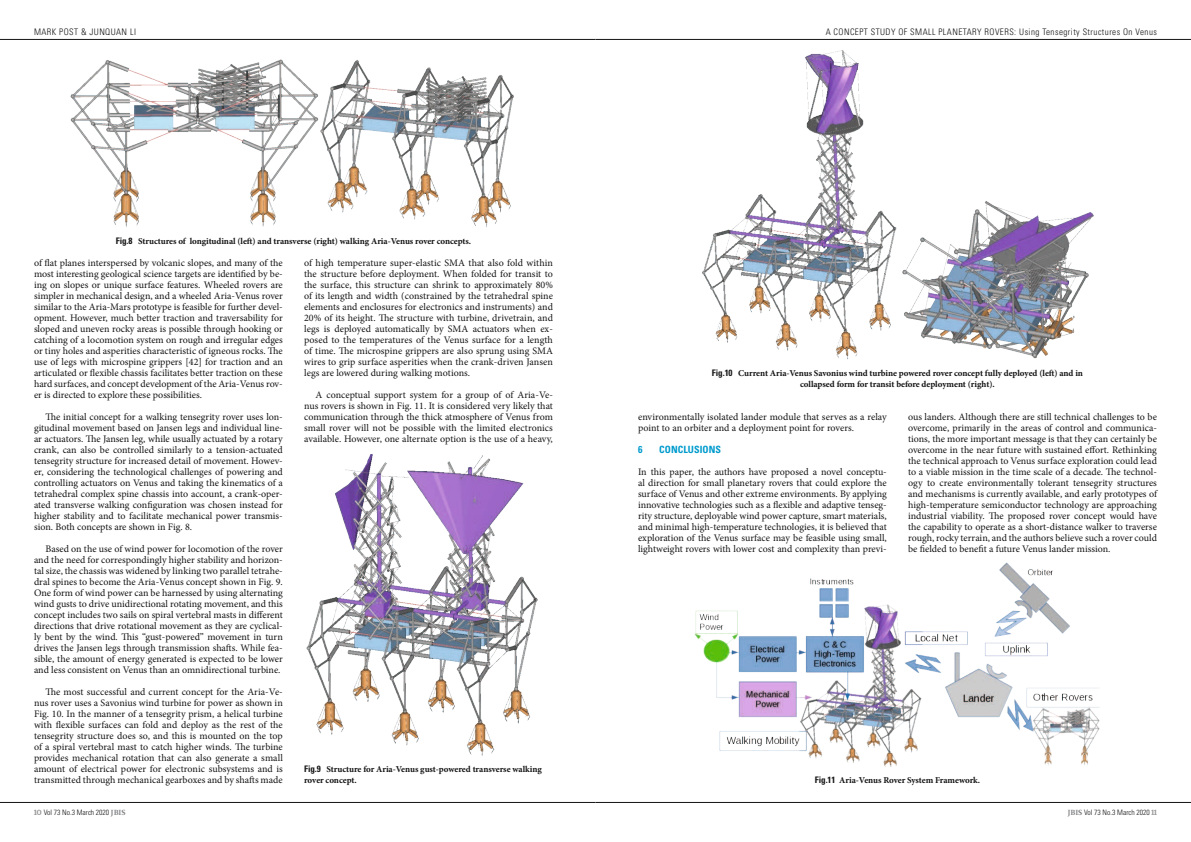
<style>
.page{position:relative;width:1191px;height:842px;background:#fff}
.page>*{position:absolute;margin:0;border:0;box-sizing:border-box;transform-origin:0 0}
.t1{font:10px/11px "Minion Pro";color:#131413;text-align:justify}
.t2{font:700 condensed 10px "Univers LT Std";letter-spacing:.005em;color:#009bcd}
.t3{font:700 9px/11px "Minion Pro";letter-spacing:-.01em;color:#131413}
.t4{font:300 condensed 9px "Univers LT Std";letter-spacing:.05em;color:#131413}
.t5{font:300 condensed 7.5px "Univers LT Std";color:#131413}
.s1{font-family:"Univers LT Std";font-stretch:condensed}
.s2{font-family:"Stag";font-weight:500;font-stretch:normal;color:#999}
.s3{font-family:"Constantia";font-weight:700;font-stretch:normal;color:#828385}
</style>
<div class="page">
<hr style="left:0;top:39px;width:595px;height:1px;background:#131413">
<hr style="left:595px;top:802px;width:596px;height:1px;background:#131413">
<hr style="left:0;top:802px;width:595px;height:1px;background:#131413">
<hr style="left:595px;top:39px;width:596px;height:1px;background:#131413">
<img style="left:70px;top:59px;width:444px;height:168px">
<img style="left:306px;top:454px;width:232px;height:302px">
<img style="left:702px;top:50px;width:392px;height:310px">
<img style="left:694px;top:562px;width:406px;height:205px">
<p class="t4" style="left:34px;top:29px;width:103px">MARK POST &amp; JUNQUAN LI</p>
<p class="t4" style="left:825px;top:29px;width:333px">A CONCEPT STUDY OF SMALL PLANETARY ROVERS: Using Tensegrity Structures On Venus</p>
<p class="t3" style="left:116px;top:236px;width:357px"><span class="s1">Fig.8</span> Structures of longitudinal (left) and transverse (right) walking Aria-Venus rover concepts.</p>
<p class="t1" style="left:304px;top:258px;width:250px">of high temperature super-elastic SMA that also fold within the structure before deployment. When folded for transit to the surface, this structure can shrink to approximately 80% of its length and width (constrained by the tetrahedral spine elements and enclosures for electronics and instruments) and 20% of its height. The structure with turbine, drivetrain, and legs is deployed automatically by SMA actuators when ex&shy;posed to the temperatures of the Venus surface for a length of time. The microspine grippers are also sprung using SMA wires to grip surface asperities when the crank-driven Jansen legs are lowered during walking motions.</p>
<p class="t1" style="left:304px;top:390px;width:250px;text-indent:11px">A conceptual support system for a group of of Aria-Ve&shy;nus rovers is shown in Fig. 11. It is considered very likely that communication through the thick atmosphere of Venus from small rover will not be possible with the limited electronics available. However, one alternate option is the use of a heavy,</p>
<p class="t1" style="left:34px;top:258px;width:250px">of flat planes interspersed by volcanic slopes, and many of the most interesting geological science targets are identified by be&shy;ing on slopes or unique surface features. Wheeled rovers are simpler in mechanical design, and a wheeled Aria-Venus rover similar to the Aria-Mars prototype is feasible for further devel&shy;opment. However, much better traction and traversability for sloped and uneven rocky areas is possible through hooking or catching of a locomotion system on rough and irregular edges or tiny holes and asperities characteristic of igneous rocks. The use of legs with microspine grippers [42] for traction and an articulated or flexible chassis facilitates better traction on these hard surfaces, and concept development of the Aria-Venus rov&shy;er is directed to explore these possibilities.</p>
<p class="t1" style="left:34px;top:412px;width:250px;text-indent:11px">The initial concept for a walking tensegrity rover uses lon&shy;gitudinal movement based on Jansen legs and individual line&shy;ar actuators. The Jansen leg, while usually actuated by a rotary crank, can also be controlled similarly to a tension-actuated tensegrity structure for increased detail of movement. Howev&shy;er, considering the technological challenges of powering and controlling actuators on Venus and taking the kinematics of a tetrahedral complex spine chassis into account, a crank-oper&shy;ated transverse walking configuration was chosen instead for higher stability and to facilitate mechanical power transmis&shy;sion. Both concepts are shown in Fig. 8.</p>
<p class="t1" style="left:34px;top:544px;width:250px;text-indent:11px">Based on the use of wind power for locomotion of the rover and the need for correspondingly higher stability and horizon&shy;tal size, the chassis was widened by linking two parallel tetrahe&shy;dral spines to become the Aria-Venus concept shown in Fig. 9.<br>One form of wind power can be harnessed by using alternating wind gusts to drive unidirectional rotating movement, and this concept includes two sails on spiral vertebral masts in different directions that drive rotational movement as they are cyclical&shy;ly bent by the wind. This “gust-powered” movement in turn drives the Jansen legs through transmission shafts. While fea&shy;sible, the amount of energy generated is expected to be lower and less consistent on Venus than an omnidirectional turbine.</p>
<p class="t1" style="left:34px;top:687px;width:250px;text-indent:11px">The most successful and current concept for the Aria-Ve&shy;nus rover uses a Savonius wind turbine for power as shown in Fig. 10. In the manner of a tensegrity prism, a helical turbine with flexible surfaces can fold and deploy as the rest of the tensegrity structure does so, and this is mounted on the top of a spiral vertebral mast to catch higher winds. The turbine provides mechanical rotation that can also generate a small amount of electrical power for electronic subsystems and is transmitted through mechanical gearboxes and by shafts made</p>
<p class="t3" style="left:304px;top:764px;width:239px"><span class="s1">Fig.9</span> Structure for Aria-Venus gust-powered transverse walking rover concept.</p>
<p class="t3" style="left:712px;top:368px;width:372px;text-align:center"><span class="s1">Fig.10</span> Current Aria-Venus Savonius wind turbine powered rover concept fully deployed (left) and in collapsed form for transit before deployment (right).</p>
<p class="t1" style="left:908px;top:412px;width:250px">ous landers. Although there are still technical challenges to be overcome, primarily in the areas of control and communica&shy;tions, the more important message is that they can certainly be overcome in the near future with sustained effort. Rethinking the technical approach to Venus surface exploration could lead to a viable mission in the time scale of a decade. The technol&shy;ogy to create environmentally tolerant tensegrity structures and mechanisms is currently available, and early prototypes of high-temperature semiconductor technology are approaching industrial viability. The proposed rover concept would have the capability to operate as a short-distance walker to traverse rough, rocky terrain, and the authors believe such a rover could be fielded to benefit a future Venus lander mission.</p>
<p class="t1" style="left:638px;top:412px;width:250px">environmentally isolated lander module that serves as a relay point to an orbiter and a deployment point for rovers.</p>
<p class="t2" style="left:638px;top:445px;width:6px">6</p>
<p class="t2" style="left:659px;top:445px;width:63px">CONCLUSIONS</p>
<p class="t1" style="left:638px;top:467px;width:250px">In this paper, the authors have proposed a novel conceptu&shy;al direction for small planetary rovers that could explore the surface of Venus and other extreme environments. By applying innovative technologies such as a flexible and adaptive tenseg&shy;rity structure, deployable wind power capture, smart materials, and minimal high-temperature technologies, it is believed that exploration of the Venus surface may be feasible using small, lightweight rovers with lower cost and complexity than previ-</p>
<p class="t3" style="left:815px;top:775px;width:167px"><span class="s1">Fig.11</span> Aria-Venus Rover System Framework.</p>
<p class="t5" style="left:34px;top:809px;width:93px"><span class="s2">10</span> Vol 73 No.3 March 2020 <span class="s3">JBIS</span></p>
<p class="t5" style="left:1067px;top:809px;width:91px"><span class="s3">JBIS</span> Vol 73 No.3 March 2020 <span class="s2">11</span></p>
</div>
